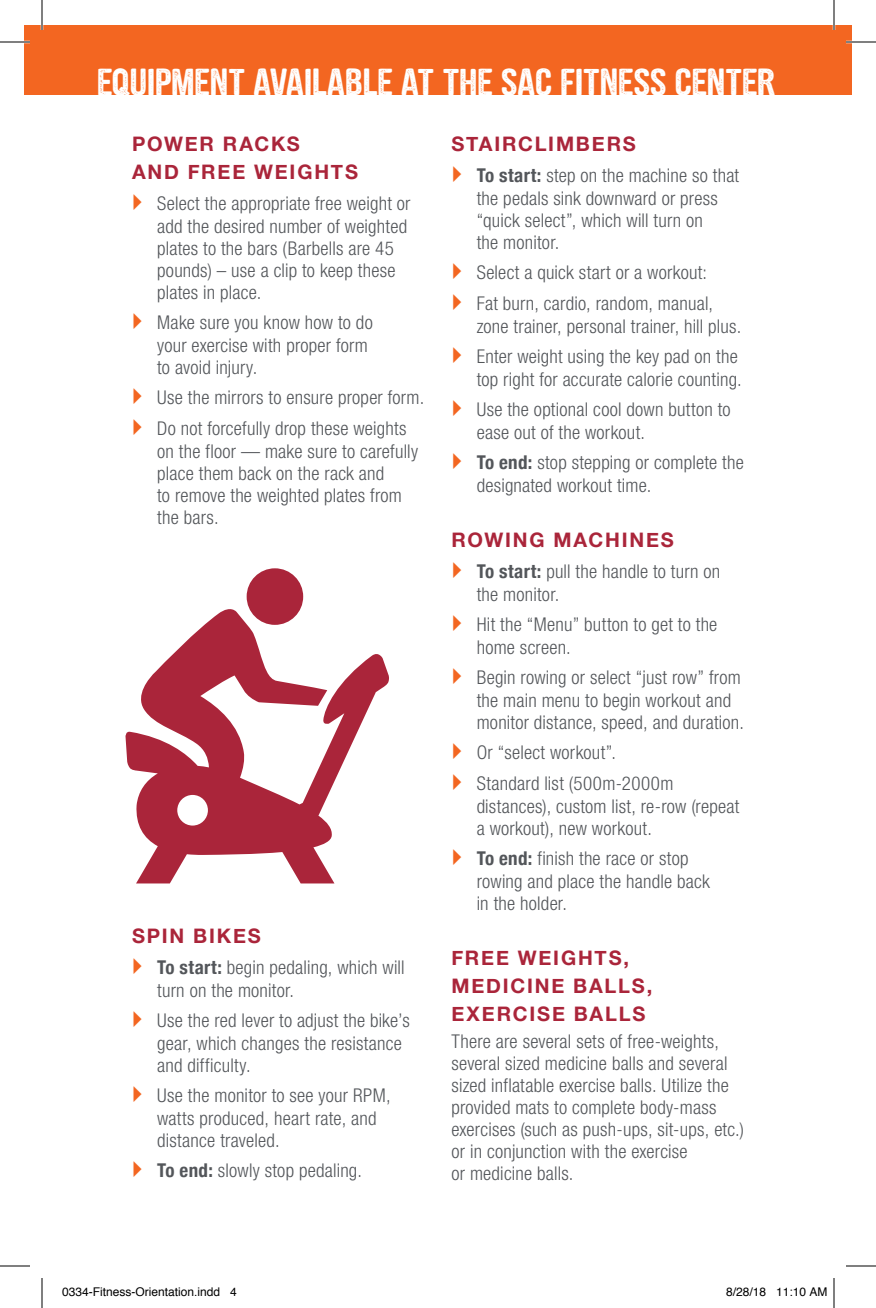
<style>
.page{position:relative;width:876px;height:1308px;background:#fff}
.page>*{position:absolute;margin:0;border:0;box-sizing:border-box;transform-origin:0 0}
.t1{font:34px "CF Brothersin Arms";letter-spacing:.01em;color:#fff}
.t2{font:700 20px/28px "Helvetica Neue";letter-spacing:.09em;color:#aa253a}
.t3{font:300 condensed 19px/22px "Helvetica Neue LT Std";letter-spacing:.01em;color:#53565a}
.t4{font:12px "Helvetica";color:#000}
.s1{font-family:"Helvetica Neue";font-weight:700}
</style>
<div class="page">
<div style="left:247px;top:568px;width:56px;height:57px;background:#aa253a;border-radius:50%"></div>
<svg style="left:125px;top:607px;width:264px;height:276px"></svg>
<div style="left:24px;top:25px;width:828px;height:70px;background:#f36621"></div>
<hr style="left:0;top:41px;width:30px;height:2px;background:#fff">
<hr style="left:846px;top:41px;width:30px;height:2px;background:#fff">
<hr style="left:41px;top:0;width:2px;height:30px;background:#fff">
<hr style="left:833px;top:0;width:2px;height:30px;background:#fff">
<hr style="left:0;top:42px;width:30px;height:1px;background:#000">
<hr style="left:846px;top:42px;width:30px;height:1px;background:#000">
<hr style="left:0;top:1266px;width:30px;height:1px;background:#000">
<hr style="left:846px;top:1266px;width:30px;height:1px;background:#000">
<hr style="left:42px;top:0;width:1px;height:30px;background:#000">
<hr style="left:42px;top:1278px;width:1px;height:30px;background:#000">
<hr style="left:834px;top:0;width:1px;height:30px;background:#000">
<hr style="left:834px;top:1278px;width:1px;height:30px;background:#000">
<h1 class="t1" style="left:98px;top:66px;width:680px">EQUIPMENT AVAILABLE AT THE SAC FITNESS CENTER</h1>
<p class="t2" style="left:132px;top:131px;width:227px">POWER RACKS<br>AND FREE WEIGHTS</p>
<p class="t3" style="left:157px;top:193px;width:255px">Select the appropriate free weight or add the desired number of weighted plates to the bars (Barbells are 45 pounds) – use a clip to keep these plates in place.</p>
<p class="t3" style="left:157px;top:312px;width:217px">Make sure you know how to do your exercise with proper form to avoid injury.</p>
<p class="t3" style="left:157px;top:382px;width:269px;line-height:31px">Use the mirrors to ensure proper form.<br>Do not forcefully drop these weights</p>
<p class="t3" style="left:157px;top:440px;width:262px">on the floor — make sure to carefully place them back on the rack and<br>to remove the weighted plates from the bars.</p>
<p class="t2" style="left:132px;top:923px;width:130px">SPIN BIKES</p>
<p class="t3" style="left:157px;top:957px;width:249px"><span class="s1">To start:</span> begin pedaling, which will turn on the monitor.</p>
<p class="t3" style="left:157px;top:1010px;width:254px">Use the red lever to adjust the bike’s gear, which changes the resistance and difficulty.</p>
<p class="t3" style="left:157px;top:1085px;width:235px">Use the monitor to see your RPM, watts produced, heart rate, and distance traveled.</p>
<p class="t3" style="left:157px;top:1160px;width:206px"><span class="s1">To end:</span> slowly stop pedaling.</p>
<p class="t2" style="left:452px;top:131px;width:186px">STAIRCLIMBERS</p>
<p class="t3" style="left:477px;top:165px;width:264px"><span class="s1">To start:</span> step on the machine so that the pedals sink downward or press “quick select”, which will turn on<br>the monitor.</p>
<p class="t3" style="left:477px;top:257px;width:238px;line-height:31px">Select a quick start or a workout:<br>Fat burn, cardio, random, manual,</p>
<p class="t3" style="left:477px;top:310px;width:266px;line-height:31px">zone trainer, personal trainer, hill plus.<br>Enter weight using the key pad on the</p>
<p class="t3" style="left:477px;top:363px;width:267px;line-height:31px">top right for accurate calorie counting.<br>Use the optional cool down button to</p>
<p class="t3" style="left:477px;top:416px;width:269px;line-height:31px">ease out of the workout.<br><span class="s1">To end:</span> stop stepping or complete the</p>
<p class="t3" style="left:477px;top:474px;width:176px">designated workout time.</p>
<p class="t2" style="left:452px;top:527px;width:224px">ROWING MACHINES</p>
<p class="t3" style="left:477px;top:561px;width:245px"><span class="s1">To start:</span> pull the handle to turn on the monitor.</p>
<p class="t3" style="left:477px;top:614px;width:242px">Hit the “Menu” button to get to the home screen.</p>
<p class="t3" style="left:477px;top:667px;width:269px">Begin rowing or select “just row” from the main menu to begin workout and monitor distance, speed, and duration.</p>
<p class="t3" style="left:477px;top:737px;width:198px;line-height:31px">Or “select workout”.<br>Standard list (500m-2000m</p>
<p class="t3" style="left:477px;top:795px;width:264px">distances), custom list, re-row (repeat a workout), new workout.</p>
<p class="t3" style="left:477px;top:848px;width:235px"><span class="s1">To end:</span> finish the race or stop rowing and place the handle back in the holder.</p>
<p class="t2" style="left:451px;top:945px;width:202px">FREE WEIGHTS,<br>MEDICINE BALLS,<br>EXERCISE BALLS</p>
<p class="t3" style="left:451px;top:1030px;width:294px">There are several sets of free-weights, several sized medicine balls and several sized inflatable exercise balls. Utilize the provided mats to complete body-mass exercises (such as push-ups, sit-ups, etc.) or in conjunction with the exercise<br>or medicine balls.</p>
<p class="t4" style="left:62px;top:1283px;width:176px">0334-Fitness-Orientation.indd 4</p>
<p class="t4" style="left:726px;top:1283px;width:103px">8/28/18 11:10 AM</p>
</div>
